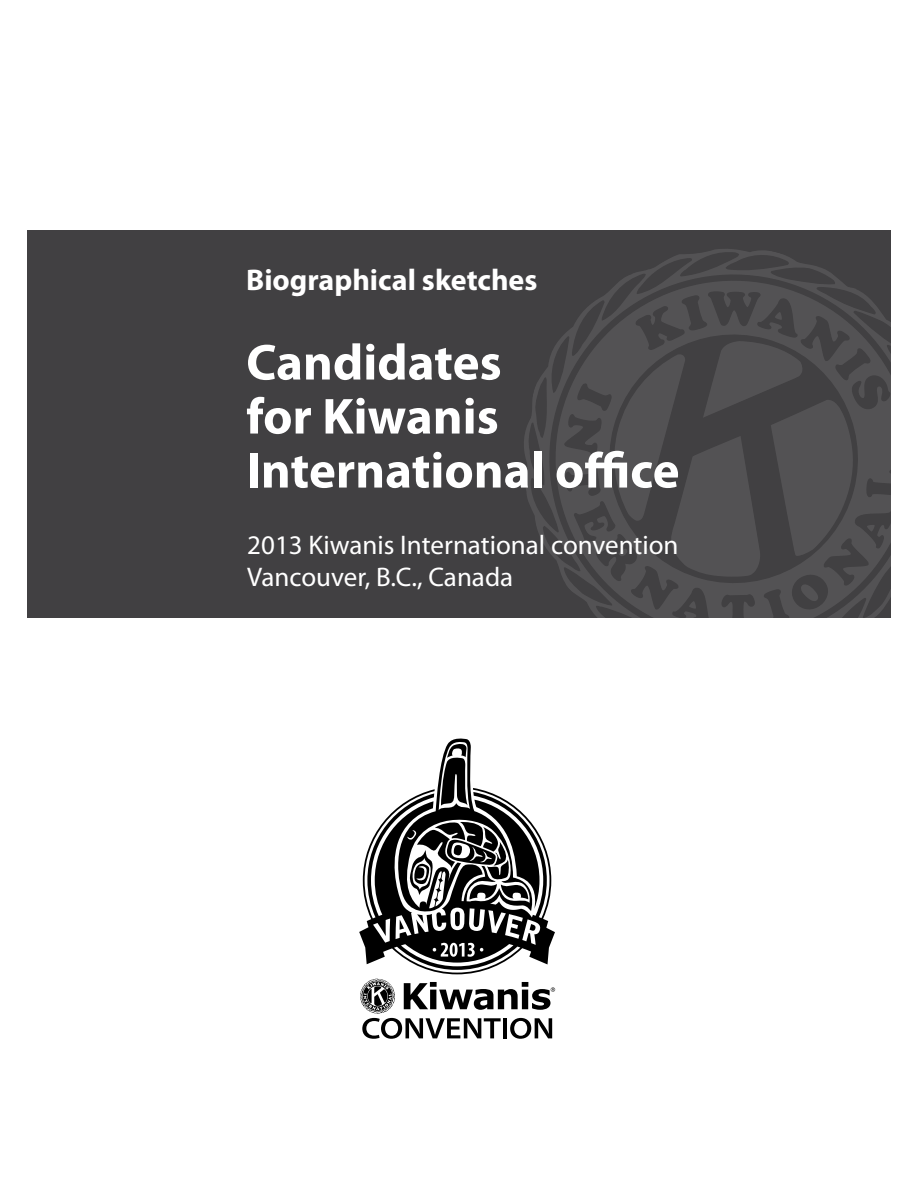
<style>
.page{position:relative;width:918px;height:1188px;background:#fff}
.page>*{position:absolute;margin:0;border:0;box-sizing:border-box;transform-origin:0 0}
.t1{font:700 51px/54px "Myriad Pro";color:#fff}
.t2{font:700 30px "Myriad Pro";color:#fff}
.t3{font:27px/32.4px "Myriad Pro";color:#fff}
</style>
<div class="page">
<div style="left:27px;top:231px;width:864px;height:387px;background:#414042"></div>
<svg style="left:524px;top:249px;width:271px;height:272px"></svg>
<svg style="left:536px;top:261px;width:355px;height:357px"></svg>
<svg style="left:867px;top:525px;width:8px;height:7px"></svg>
<svg style="left:614px;top:341px;width:242px;height:236px"></svg>
<svg style="left:360px;top:979px;width:195px;height:60px"></svg>
<svg style="left:359px;top:739px;width:196px;height:235px"></svg>
<p class="t2" style="left:246px;top:261px;width:293px">Biographical sketches</p>
<h1 class="t1" style="left:246px;top:334px;width:435px">Candidates<br>for Kiwanis<br>International office</h1>
<p class="t3" style="left:247px;top:528px;width:433px">2013 Kiwanis International convention<br>Vancouver, B.C., Canada</p>
</div>
